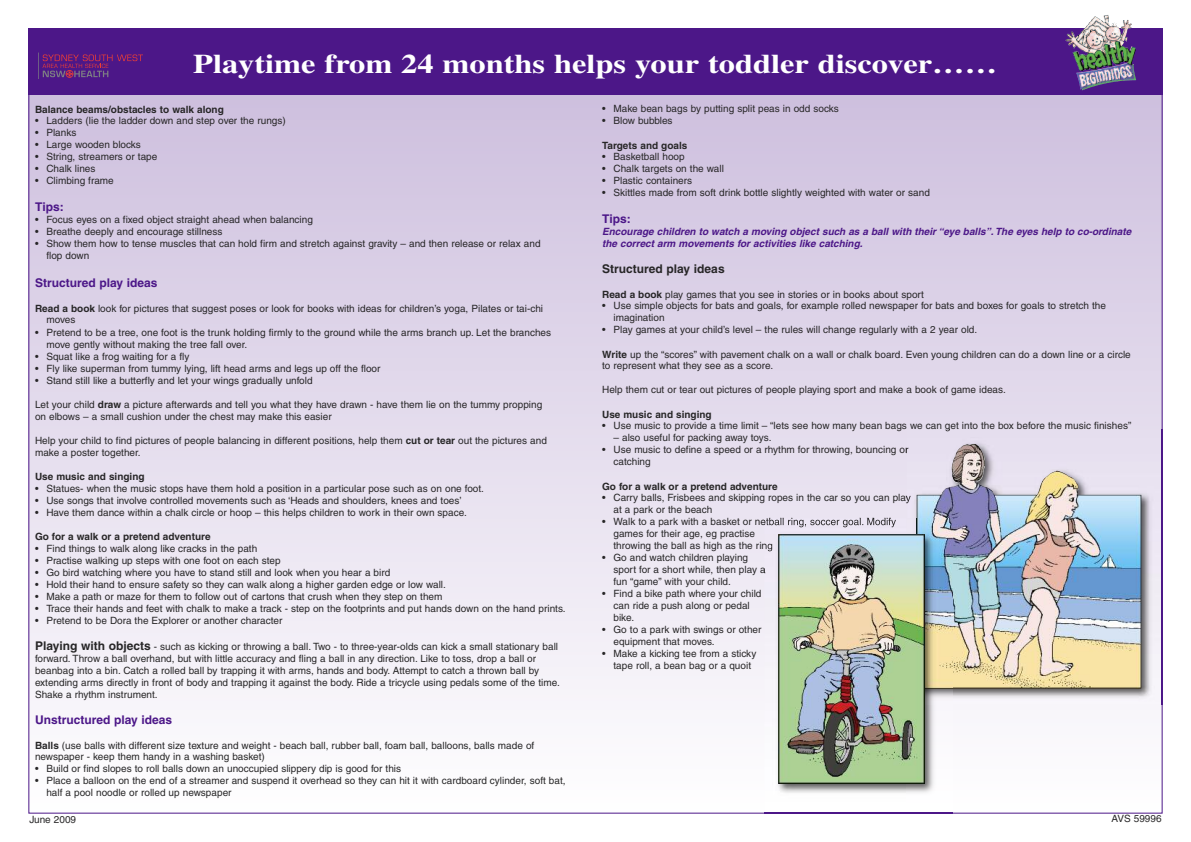
<style>
.page{position:relative;width:1191px;height:842px;background:#fff}
.page>*{position:absolute;margin:0;border:0;box-sizing:border-box;transform-origin:0 0}
.t1{font:700 27px "Times";color:#fff;scale:1.2 1}
.t2{font:700 12px "Helvetica";color:#4c1788}
.t3{font:700 12px "Helvetica";color:#272627}
.t4{font:10px/12px "Helvetica";color:#272627}
.t5{font:700 10px "Helvetica";color:#272627}
.t6{font:italic 700 10px/12px "Helvetica";color:#4c1788}
.s1{font-weight:700}
.s2{font-weight:700;font-size:12px}
</style>
<div class="page">
<div style="left:28px;top:28px;width:1134px;height:786px;background:linear-gradient(to bottom,#c8b8da,#fefeff)"></div>
<div style="left:28px;top:28px;width:1134px;height:66px;background:#4c1788"></div>
<svg style="left:1109px;top:23px;width:11px;height:6px"></svg>
<svg style="left:38px;top:53px;width:105px;height:26px"></svg>
<img style="left:906px;top:430px;width:256px;height:275px">
<img style="left:916px;top:444px;width:127px;height:51px">
<img style="left:764px;top:518px;width:188px;height:296px">
<img style="left:778px;top:535px;width:146px;height:248px">
<h1 class="t1" style="left:193px;top:47px;width:671px">Playtime from 24 months helps your toddler discover……</h1>
<p class="t5" style="left:35px;top:104px;width:190px">Balance beams/obstacles to walk along</p>
<p class="t4" style="left:35px;top:115px;width:252px">• Ladders (lie the ladder down and step over the rungs)</p>
<p class="t4" style="left:35px;top:127px;width:43px">• Planks</p>
<p class="t4" style="left:35px;top:139px;width:107px">• Large wooden blocks</p>
<p class="t4" style="left:35px;top:151px;width:124px">• String, streamers or tape</p>
<p class="t4" style="left:35px;top:163px;width:62px">• Chalk lines</p>
<p class="t4" style="left:35px;top:175px;width:80px">• Climbing frame</p>
<p class="t2" style="left:35px;top:199px;width:30px">Tips:</p>
<p class="t4" style="left:35px;top:213px;width:279px">• Focus eyes on a fixed object straight ahead when balancing</p>
<p class="t4" style="left:35px;top:225px;width:189px">• Breathe deeply and encourage stillness</p>
<p class="t4" style="left:46px;top:237px;width:496px;text-indent:-11px">• Show them how to tense muscles that can hold firm and stretch against gravity – and then release or relax and flop down</p>
<p class="t2" style="left:35px;top:276px;width:124px">Structured play ideas</p>
<p class="t4" style="left:46px;top:303px;width:498px;line-height:11.3px;text-indent:-11px"><span class="s1">Read a book</span> look for pictures that suggest poses or look for books with ideas for children’s yoga, Pilates or tai-chi moves</p>
<p class="t4" style="left:46px;top:326px;width:506px;text-indent:-11px">• Pretend to be a tree, one foot is the trunk holding firmly to the ground while the arms branch up. Let the branches move gently without making the tree fall over.</p>
<p class="t4" style="left:35px;top:350px;width:156px">• Squat like a frog waiting for a fly</p>
<p class="t4" style="left:35px;top:362px;width:347px">• Fly like superman from tummy lying, lift head arms and legs up off the floor</p>
<p class="t4" style="left:35px;top:374px;width:279px">• Stand still like a butterfly and let your wings gradually unfold</p>
<p class="t4" style="left:35px;top:399px;width:509px;line-height:11.3px">Let your child <span class="s1">draw</span> a picture afterwards and tell you what they have drawn - have them lie on the tummy propping on elbows – a small cushion under the chest may make this easier</p>
<p class="t4" style="left:35px;top:435px;width:513px;line-height:11.3px">Help your child to find pictures of people balancing in different positions, help them <span class="s1">cut or tear</span> out the pictures and make a poster together.</p>
<p class="t5" style="left:35px;top:471px;width:111px">Use music and singing</p>
<p class="t4" style="left:35px;top:482px;width:450px">• Statues- when the music stops have them hold a position in a particular pose such as on one foot.</p>
<p class="t4" style="left:35px;top:494px;width:428px">• Use songs that involve controlled movements such as ‘Heads and shoulders, knees and toes’</p>
<p class="t4" style="left:35px;top:506px;width:433px">• Have them dance within a chalk circle or hoop – this helps children to work in their own space.</p>
<p class="t5" style="left:35px;top:531px;width:177px">Go for a walk or a pretend adventure</p>
<p class="t4" style="left:35px;top:542px;width:224px">• Find things to walk along like cracks in the path</p>
<p class="t4" style="left:35px;top:554px;width:247px">• Practise walking up steps with one foot on each step</p>
<p class="t4" style="left:35px;top:566px;width:357px">• Go bird watching where you have to stand still and look when you hear a bird</p>
<p class="t4" style="left:35px;top:578px;width:412px">• Hold their hand to ensure safety so they can walk along a higher garden edge or low wall.</p>
<p class="t4" style="left:35px;top:590px;width:409px">• Make a path or maze for them to follow out of cartons that crush when they step on them</p>
<p class="t4" style="left:35px;top:602px;width:532px">• Trace their hands and feet with chalk to make a track - step on the footprints and put hands down on the hand prints.</p>
<p class="t4" style="left:35px;top:614px;width:249px">• Pretend to be Dora the Explorer or another character</p>
<p class="t4" style="left:35px;top:640px;width:526px"><span class="s2">Playing with objects</span> - such as kicking or throwing a ball. Two - to three-year-olds can kick a small stationary ball forward. Throw a ball overhand, but with little accuracy and fling a ball in any direction. Like to toss, drop a ball or beanbag into a bin. Catch a rolled ball by trapping it with arms, hands and body. Attempt to catch a thrown ball by extending arms directly in front of body and trapping it against the body. Ride a tricycle using pedals some of the time.<br>Shake a rhythm instrument.</p>
<p class="t2" style="left:35px;top:713px;width:139px">Unstructured play ideas</p>
<p class="t4" style="left:35px;top:740px;width:501px;line-height:11.3px"><span class="s1">Balls</span> (use balls with different size texture and weight - beach ball, rubber ball, foam ball, balloons, balls made of newspaper - keep them handy in a washing basket)</p>
<p class="t4" style="left:35px;top:763px;width:367px">• Build or find slopes to roll balls down an unoccupied slippery dip is good for this</p>
<p class="t4" style="left:46px;top:775px;width:521px;text-indent:-11px">• Place a balloon on the end of a streamer and suspend it overhead so they can hit it with cardboard cylinder, soft bat, half a pool noodle or rolled up newspaper</p>
<p class="t4" style="left:602px;top:103px;width:238px">• Make bean bags by putting split peas in odd socks</p>
<p class="t4" style="left:602px;top:115px;width:72px">• Blow bubbles</p>
<p class="t5" style="left:602px;top:140px;width:87px">Targets and goals</p>
<p class="t4" style="left:602px;top:151px;width:84px">• Basketball hoop</p>
<p class="t4" style="left:602px;top:163px;width:123px">• Chalk targets on the wall</p>
<p class="t4" style="left:602px;top:175px;width:91px">• Plastic containers</p>
<p class="t4" style="left:602px;top:187px;width:329px">• Skittles made from soft drink bottle slightly weighted with water or sand</p>
<p class="t2" style="left:602px;top:211px;width:30px">Tips:</p>
<p class="t6" style="left:602px;top:225px;width:531px">Encourage children to watch a moving object such as a ball with their “eye balls”. The eyes help to co-ordinate the correct arm movements for activities like catching.</p>
<p class="t3" style="left:602px;top:262px;width:124px">Structured play ideas</p>
<p class="t4" style="left:602px;top:288px;width:323px"><span class="s1">Read a book</span> play games that you see in stories or in books about sport</p>
<p class="t4" style="left:613px;top:300px;width:494px;text-indent:-11px">• Use simple objects for bats and goals, for example rolled newspaper for bats and boxes for goals to stretch the imagination</p>
<p class="t4" style="left:602px;top:324px;width:376px">• Play games at your child’s level – the rules will change regularly with a 2 year old.</p>
<p class="t4" style="left:602px;top:349px;width:530px;line-height:11.3px"><span class="s1">Write</span> up the “scores” with pavement chalk on a wall or chalk board. Even young children can do a down line or a circle to represent what they see as a score.</p>
<p class="t4" style="left:602px;top:384px;width:405px">Help them cut or tear out pictures of people playing sport and make a book of game ideas.</p>
<p class="t5" style="left:602px;top:408px;width:111px">Use music and singing</p>
<p class="t4" style="left:602px;top:420px;width:530px">• Use music to provide a time limit – “lets see how many bean bags we can get into the box before the music finishes”</p>
<p class="t4" style="left:613px;top:432px;width:159px">– also useful for packing away toys.</p>
<p class="t4" style="left:613px;top:444px;width:296px;text-indent:-11px">• Use music to define a speed or a rhythm for throwing, bouncing or catching</p>
<p class="t5" style="left:602px;top:480px;width:177px">Go for a walk or a pretend adventure</p>
<p class="t4" style="left:613px;top:492px;width:299px;text-indent:-11px">• Carry balls, Frisbees and skipping ropes in the car so you can play at a park or the beach</p>
<p class="t4" style="left:613px;top:516px;width:284px;text-indent:-11px">• Walk to a park with a basket or netball ring, soccer goal. Modify games for their age, eg practise<br>throwing the ball as high as the ring</p>
<p class="t4" style="left:613px;top:552px;width:154px;text-indent:-11px">• Go and watch children playing sport for a short while, then play a fun “game” with your child.</p>
<p class="t4" style="left:613px;top:588px;width:149px;text-indent:-11px">• Find a bike path where your child can ride a push along or pedal bike.</p>
<p class="t4" style="left:613px;top:624px;width:149px;text-indent:-11px">• Go to a park with swings or other equipment that moves.</p>
<p class="t4" style="left:613px;top:648px;width:144px;text-indent:-11px">• Make a kicking tee from a sticky tape roll, a bean bag or a quoit</p>
<p class="t4" style="left:29px;top:814px;width:48px">June 2009</p>
<p class="t4" style="left:1111px;top:812px;width:52px">AVS 59996</p>
</div>
